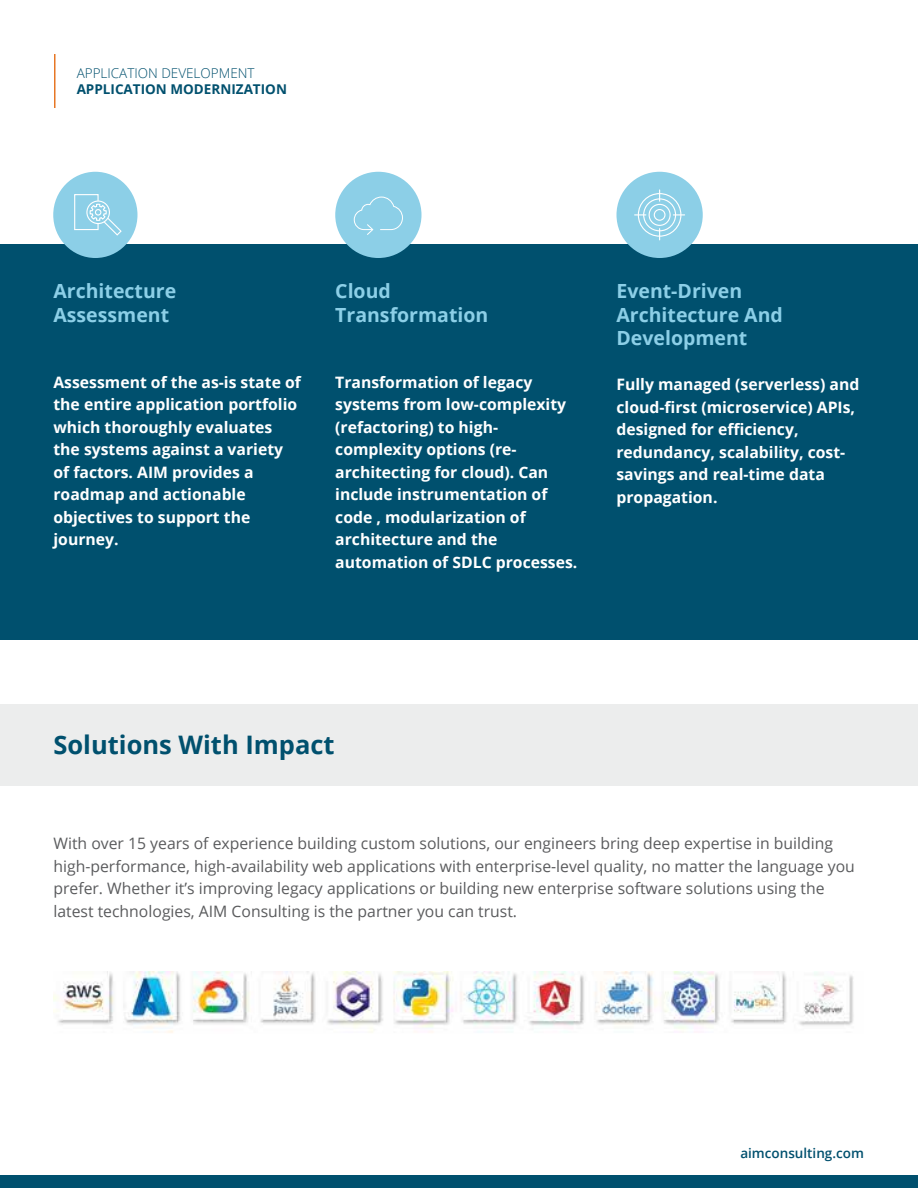
<style>
.page{position:relative;width:918px;height:1188px;background:#fff}
.page>*{position:absolute;margin:0;border:0;box-sizing:border-box;transform-origin:0 0}
.t1{font:700 25.5px "Open Sans";color:#00506e}
.t2{font:700 19.5px/23.4px "Open Sans";color:#8ccfe7}
.t3{font:700 15.75px/22.5px "Open Sans";color:#fff}
.t4{font:15.75px/22.5px "Open Sans";color:#5a5b5d}
.t5{font:700 13.5px "Open Sans";color:#00506e}
.t6{font:300 13.5px "Open Sans";color:#00506e}
.t7{font:600 13.5px "Open Sans";color:#00506e}
</style>
<div class="page">
<div style="left:0;top:244px;width:918px;height:396px;background:#00506e"></div>
<div style="left:0;top:704px;width:918px;height:81px;background:#eceded"></div>
<div style="left:0;top:1175px;width:918px;height:13px;background:#00506e"></div>
<hr style="left:54px;top:54px;width:2px;height:54px;background:#e77725">
<img style="left:53px;top:972px;width:801px;height:61px">
<div style="left:53px;top:172px;width:84px;height:86px;background:#8ccfe7;border-radius:50%"></div>
<div style="left:335px;top:172px;width:87px;height:86px;background:#8ccfe7;border-radius:50%"></div>
<div style="left:617px;top:172px;width:86px;height:86px;background:#8ccfe7;border-radius:50%"></div>
<svg style="left:74px;top:194px;width:48px;height:42px"></svg>
<svg style="left:353px;top:196px;width:50px;height:39px"></svg>
<svg style="left:635px;top:190px;width:50px;height:50px"></svg>
<p class="t6" style="left:77px;top:64px;width:180px">APPLICATION DEVELOPMENT</p>
<p class="t5" style="left:77px;top:80px;width:212px">APPLICATION MODERNIZATION</p>
<p class="t2" style="left:53px;top:279px;width:124px">Architecture<br>Assessment</p>
<p class="t3" style="left:53px;top:370px;width:249px">Assessment of the as-is state of the entire application portfolio which thoroughly evaluates the systems against a variety of factors. AIM provides a roadmap and actionable objectives to support the journey.</p>
<p class="t2" style="left:335px;top:279px;width:155px">Cloud<br>Transformation</p>
<p class="t3" style="left:335px;top:370px;width:244px">Transformation of legacy systems from low-complexity (refactoring) to high&shy;complexity options (re&shy;architecting for cloud). Can include instrumentation of code , modularization of architecture and the automation of SDLC processes.</p>
<p class="t2" style="left:616px;top:279px;width:168px">Event-Driven<br>Architecture And<br>Development</p>
<p class="t3" style="left:616px;top:373px;width:244px">Fully managed (serverless) and cloud-first (microservice) APIs, designed for efficiency, redundancy, scalability, cost&shy;savings and real-time data propagation.</p>
<h1 class="t1" style="left:53px;top:726px;width:283px">Solutions With Impact</h1>
<p class="t4" style="left:53px;top:832px;width:803px">With over 15 years of experience building custom solutions, our engineers bring deep expertise in building high-performance, high-availability web applications with enterprise-level quality, no matter the language you prefer. Whether it’s improving legacy applications or building new enterprise software solutions using the latest technologies, AIM Consulting is the partner you can trust.</p>
<p class="t7" style="left:740px;top:1144px;width:125px">aimconsulting.com</p>
</div>
